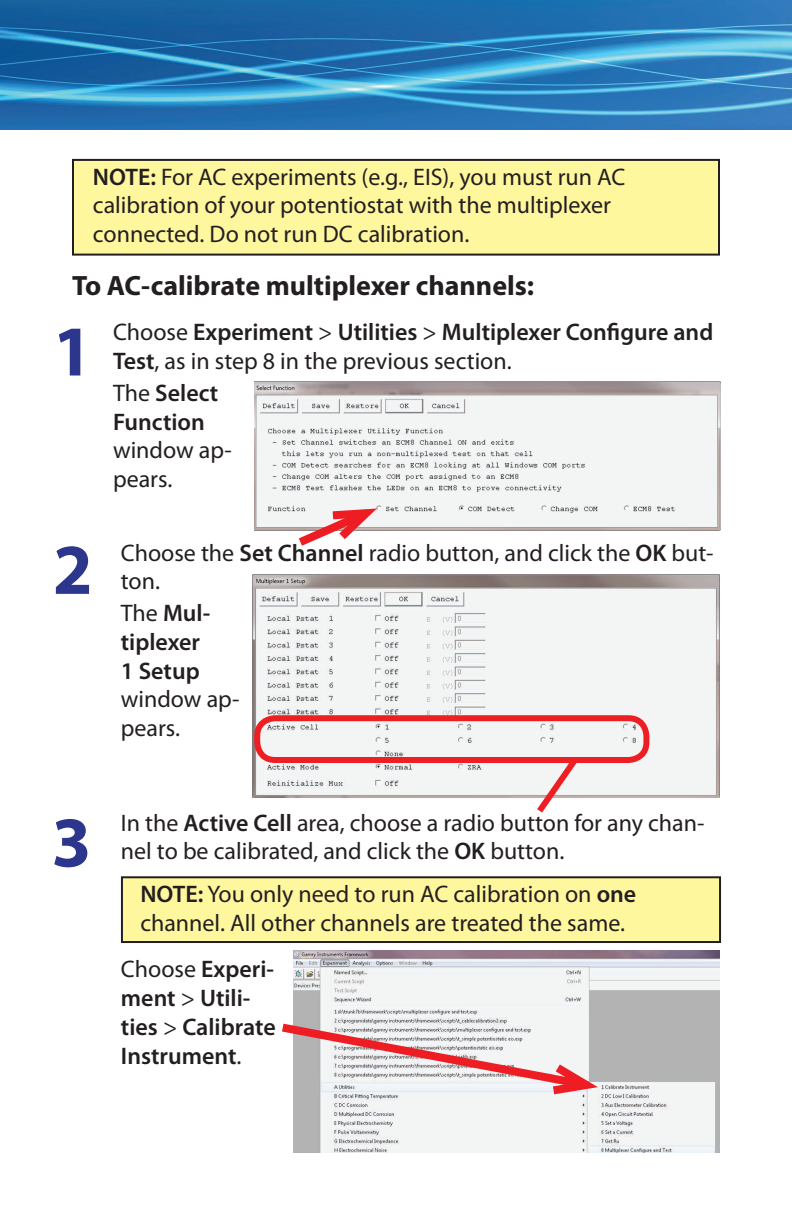
<style>
.page{position:relative;width:792px;height:1224px;background:#fff}
.page>*{position:absolute;margin:0;border:0;box-sizing:border-box;transform-origin:0 0}
.t1{font:700 72px "Myriad Pro";color:#2b368c}
.t2{font:700 28px "Myriad Pro";color:#231f20}
.t3{font:24px/28.8px "Myriad Pro";color:#231f20}
.t4{font:600 24px/28.8px "Myriad Pro";color:#231f20}
.s1{font-weight:600}
.s2{font-weight:400}
</style>
<div class="page">
<img style="left:0;top:0;width:792px;height:130px">
<div style="left:73px;top:160px;width:646px;height:95px;background:#fff79e"></div>
<div style="left:72px;top:159px;width:648px;height:97px;border:2px solid #231f20"></div>
<img style="left:254px;top:381px;width:467px;height:150px">
<svg style="left:290px;top:503px;width:98px;height:43px"></svg>
<img style="left:252px;top:575px;width:468px;height:222px">
<div style="left:254px;top:715px;width:395px;height:48px;border:6px solid #ee1f23;border-radius:18px"></div>
<svg style="left:531px;top:751px;width:53px;height:62px"></svg>
<div style="left:122px;top:877px;width:598px;height:65px;background:#fff79e"></div>
<div style="left:121px;top:876px;width:600px;height:67px;border:2px solid #231f20"></div>
<img style="left:293px;top:950px;width:427px;height:203px">
<svg style="left:282px;top:1018px;width:328px;height:82px"></svg>
<p class="t3" style="left:93px;top:162px;width:534px"><span class="s1">NOTE:</span> For AC experiments (e.g., EIS), you must run AC calibration of your potentiostat with the multiplexer connected. Do not run DC calibration.</p>
<p class="t2" style="left:72px;top:267px;width:464px">To AC-calibrate multiplexer channels:</p>
<h1 class="t1" style="left:53px;top:304px;width:41px">1</h1>
<p class="t4" style="left:113px;top:317px;width:602px"><span class="s2">Choose</span> Experiment <span class="s2">&gt;</span> Utilities <span class="s2">&gt;</span> Multiplexer Configure and<br>Test<span class="s2">, as in step 8 in the previous section.</span></p>
<p class="t4" style="left:113px;top:378px;width:107px"><span class="s2">The</span> Select<br>Function</p>
<p class="t3" style="left:113px;top:436px;width:120px">window ap&shy;pears.</p>
<h1 class="t1" style="left:53px;top:523px;width:41px">2</h1>
<h1 class="t1" style="left:52px;top:795px;width:41px">3</h1>
<p class="t3" style="left:121px;top:538px;width:594px">Choose the <span class="s1">Set Channel</span> radio button, and click the <span class="s1">OK</span> but-</p>
<p class="t3" style="left:121px;top:565px;width:91px;line-height:31.6px">ton.<br>The <span class="s1">Mul-</span></p>
<p class="t4" style="left:121px;top:627px;width:81px">tiplexer<br>1 Setup</p>
<p class="t3" style="left:121px;top:685px;width:120px">window ap&shy;pears.</p>
<p class="t3" style="left:121px;top:808px;width:585px">In the <span class="s1">Active Cell</span> area, choose a radio button for any chan&shy;nel to be calibrated, and click the <span class="s1">OK</span> button.</p>
<p class="t3" style="left:140px;top:879px;width:497px"><span class="s1">NOTE:</span> You only need to run AC calibration on <span class="s1">one </span>channel. All other channels are treated the same.</p>
<p class="t4" style="left:121px;top:954px;width:156px"><span class="s2">Choose</span> Experi&shy;ment <span class="s2">&gt;</span> Utili&shy;ties <span class="s2">&gt;</span> Calibrate<br>Instrument<span class="s2">.</span></p>
</div>
